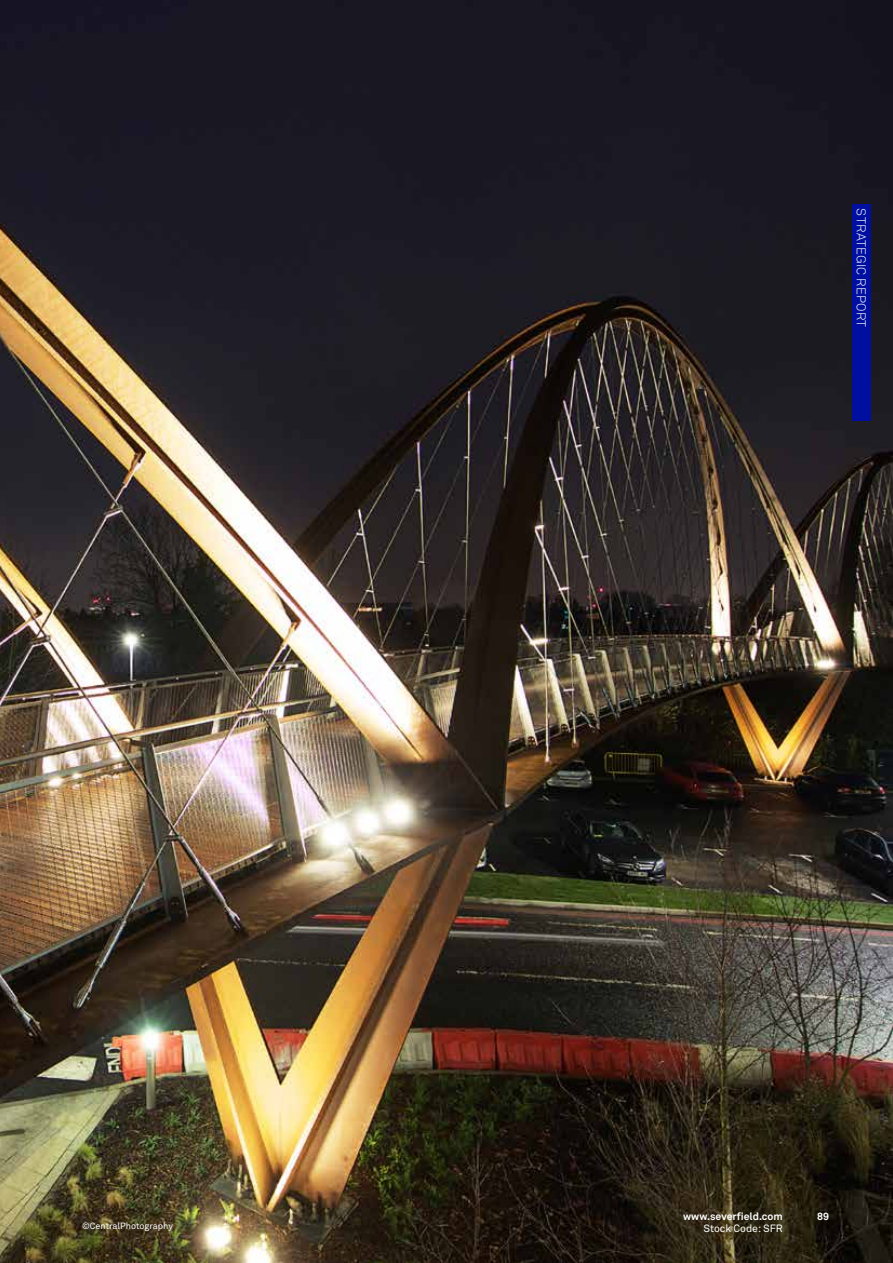
<style>
.page{position:relative;width:893px;height:1263px;background:#fff}
.page>*{position:absolute;margin:0;border:0;box-sizing:border-box;transform-origin:0 0}
.t1{font:300 12.75px "Akkurat Std";letter-spacing:.015em;color:#fff}
.t2{font:700 10.5px "Akkurat Std";color:#fff}
.t3{font:10.5px "Akkurat Std";color:#fff}
.t4{font:9px "Akkurat Std";color:#fff}
</style>
<div class="page">
<img style="left:0;top:0;width:893px;height:1263px">
<div style="left:853px;top:204px;width:18px;height:216px;background:#000f9f"></div>
<p class="t4" style="left:82px;top:1221px;width:92px">©CentralPhotography</p>
<p class="t1" style="left:869px;top:208px;width:120px;rotate:90deg">STRATEGIC REPORT</p>
<p class="t2" style="left:683px;top:1210px;width:101px">www.severfield.com</p>
<p class="t2" style="left:817px;top:1210px;width:13px">89</p>
<p class="t3" style="left:703px;top:1222px;width:81px">Stock Code: SFR</p>
</div>
